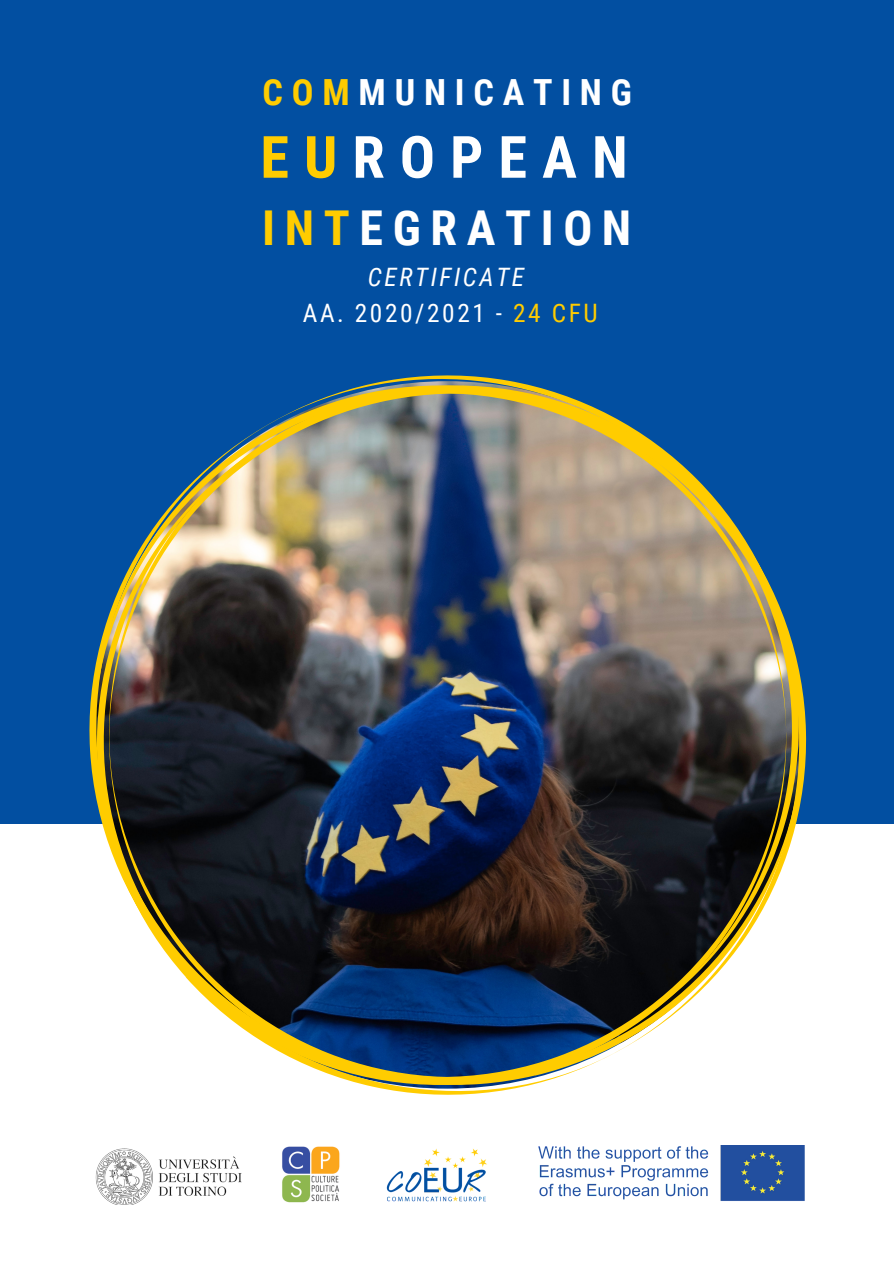
<style>
.page{position:relative;width:894px;height:1264px;background:#fff}
.page>*{position:absolute;margin:0;border:0;box-sizing:border-box;transform-origin:0 0}
.t1{font:700 58.35px "Roboto Condensed";letter-spacing:.26em;color:#fff}
.t2{font:700 48px "Roboto Condensed";letter-spacing:.2em;color:#fff}
.t3{font:700 36px "Roboto Condensed";letter-spacing:.245em;color:#fff}
.t4{font:25.35px/35.2px "Roboto Condensed";letter-spacing:.1em;color:#fff;text-align:center}
.s1{color:#fc0}
.s2{font-style:italic}
</style>
<div class="page">
<div style="left:0;top:0;width:893px;height:1263px;background:#024fa1"></div>
<div style="left:0;top:824px;width:893px;height:439px;background:#fff"></div>
<img style="left:93px;top:383px;width:712px;height:711px">
<img style="left:95px;top:1148px;width:147px;height:56px">
<img style="left:282px;top:1146px;width:58px;height:57px">
<img style="left:386px;top:1148px;width:101px;height:54px">
<img style="left:538px;top:1145px;width:267px;height:56px">
<h3 class="t3" style="left:262px;top:72px;width:370px"><span class="s1">COM</span>MUNICATING</h3>
<h1 class="t1" style="left:260px;top:124px;width:369px"><span class="s1">EU</span>ROPEAN</h1>
<h2 class="t2" style="left:262px;top:201px;width:370px"><span class="s1">INT</span>EGRATION</h2>
<p class="t4" style="left:303px;top:260px;width:296px"><span class="s2">CERTIFICATE<br></span>AA. 2020/2021 - <span class="s1">24 CFU</span></p>
</div>
